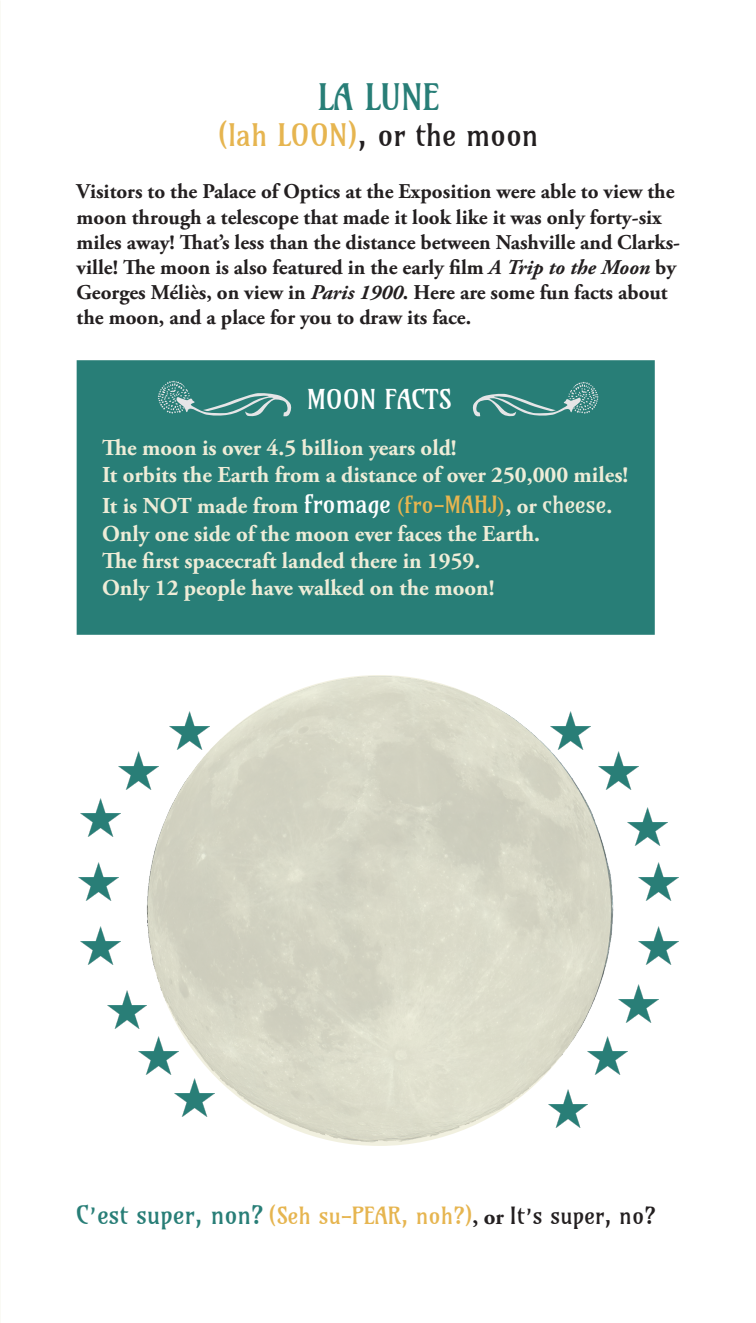
<style>
.page{position:relative;width:756px;height:1323px;background:#fff}
.page>*{position:absolute;margin:0;border:0;box-sizing:border-box;transform-origin:0 0}
.t1{font:35px "Amarante";color:#287e77}
.t2{font:29.75px "Amarante";color:#231f20}
.t3{font:26.25px "Amarante";color:#fff}
.t4{font:700 22.75px "Adobe Garamond Pro";color:#eeecd7}
.t5{font:22.75px "Amarante";color:#e6b550}
.t6{font:700 21px/25.2px "Adobe Garamond Pro";color:#231f20}
.s1{color:#e6b550}
.s2{font-style:italic}
.s3{font-family:"Amarante";font-weight:400;font-size:24.5px;color:#fff}
.s4{font-family:"Amarante";font-weight:400;color:#e6b550}
.s5{font-family:"Amarante";font-weight:400}
.s6{font-size:24.5px;color:#287e77}
.s7{font-family:"Adobe Garamond Pro";font-weight:700;color:#231f20}
.s8{color:#231f20}
</style>
<div class="page">
<div style="left:77px;top:360px;width:578px;height:275px;background:#287e77;border:2px solid #287e77"></div>
<svg style="left:158px;top:381px;width:134px;height:36px"></svg>
<svg style="left:472px;top:382px;width:127px;height:35px"></svg>
<img style="left:138px;top:675px;width:490px;height:471px">
<div style="left:148px;top:675px;width:463px;height:471px;background:#d8d8c7;border-radius:50%"></div>
<img style="left:170px;top:712px;width:40px;height:38px">
<img style="left:550px;top:712px;width:40px;height:38px">
<img style="left:119px;top:751px;width:39px;height:38px">
<img style="left:598px;top:751px;width:40px;height:38px">
<img style="left:81px;top:799px;width:40px;height:38px">
<img style="left:628px;top:807px;width:40px;height:38px">
<img style="left:79px;top:863px;width:40px;height:38px">
<img style="left:638px;top:863px;width:40px;height:38px">
<img style="left:81px;top:927px;width:40px;height:38px">
<img style="left:638px;top:927px;width:40px;height:38px">
<img style="left:107px;top:991px;width:40px;height:38px">
<img style="left:618px;top:984px;width:40px;height:38px">
<img style="left:139px;top:1037px;width:39px;height:38px">
<img style="left:588px;top:1037px;width:40px;height:38px">
<img style="left:174px;top:1079px;width:40px;height:38px">
<img style="left:548px;top:1089px;width:40px;height:38px">
<p class="t1" style="left:318px;top:76px;width:123px">LA LUNE</p>
<p class="t2" style="left:218px;top:116px;width:322px"><span class="s1">(lah LOON)</span>, or the moon</p>
<p class="t6" style="left:77px;top:179px;width:605px">Visitors to the Palace of Optics at the Exposition were able to view the moon through a telescope that made it look like it was only forty-six miles away! That’s less than the distance between Nashville and Clarks&shy;ville! The moon is also featured in the early film <span class="s2">A Trip to the Moon</span> by Georges Méliès, on view in <span class="s2">Paris 1900</span>. Here are some fun facts about the moon, and a place for you to draw its face.</p>
<p class="t3" style="left:307px;top:383px;width:147px">MOON FACTS</p>
<p class="t4" style="left:102px;top:434px;width:356px">The moon is over 4.5 billion years old!</p>
<p class="t4" style="left:102px;top:461px;width:528px">It orbits the Earth from a distance of over 250,000 miles!</p>
<p class="t4" style="left:102px;top:493px;width:512px">It is NOT made from <span class="s3">fromage</span> <span class="s1">(</span><span class="s4">fro-MAHJ</span><span class="s1">)</span>, or <span class="s5">cheese</span>.</p>
<p class="t4" style="left:102px;top:520px;width:439px">Only one side of the moon ever faces the Earth.</p>
<p class="t4" style="left:102px;top:548px;width:380px">The first spacecraft landed there in 1959.</p>
<p class="t4" style="left:102px;top:575px;width:394px">Only 12 people have walked on the moon!</p>
<p class="t5" style="left:77px;top:1202px;width:581px"><span class="s6">C’est super, non?</span> (Seh su-PEAR, noh?)<span class="s7">, or</span> <span class="s8">It’s super, no?</span></p>
</div>
